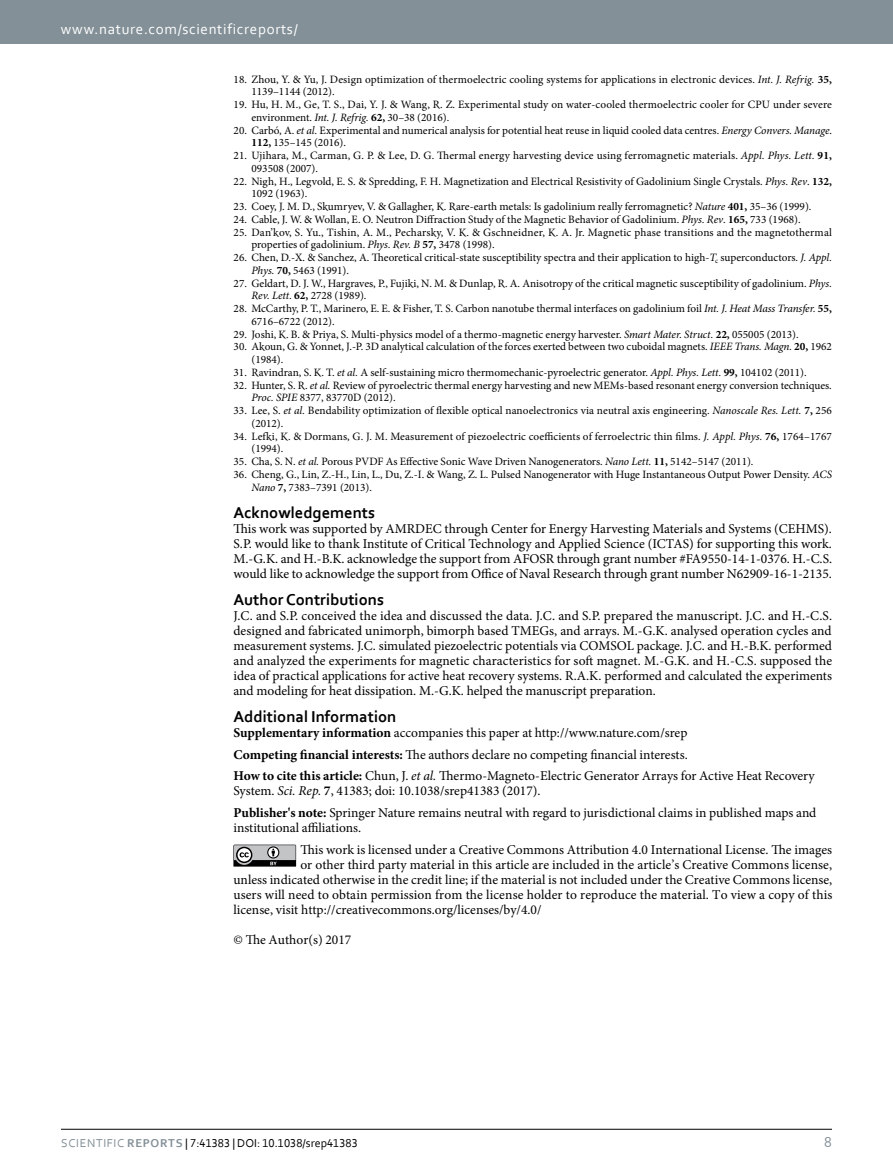
<style>
.page{position:relative;width:893px;height:1174px;background:#fff}
.page>*{position:absolute;margin:0;border:0;box-sizing:border-box;transform-origin:0 0}
.t1{font:700 16.5px "Corbel";color:#000}
.t2{font:15px "Corbel";letter-spacing:.045em;color:#fff}
.t3{font:15px "Corbel";color:#839097}
.t4{font:13.5px/15px "Minion Pro";color:#000;text-align:justify}
.t5{font:12px "Corbel";color:#000}
.t6{font:11.25px/12.8px "Minion Pro";color:#000}
.s1{font-style:italic}
.s2{font-weight:700}
.s3{color:#839097}
.s4{font-weight:700;color:#839097}
</style>
<div class="page">
<div style="left:0;top:0;width:893px;height:43px;background:#839097"></div>
<hr style="left:61px;top:1129px;width:771px;height:1px;background:#000">
<svg style="left:233px;top:844px;width:63px;height:22px"></svg>
<h2 class="t2" style="left:61px;top:19px;width:238px">www.nature.com/scientificreports/</h2>
<p class="t6" style="left:251px;top:73px;width:582px;text-indent:-18px">18. Zhou, Y. &amp; Yu, J. Design optimization of thermoelectric cooling systems for applications in electronic devices. <span class="s1">Int. J. Refrig.</span> <span class="s2">35,<br></span>1139–1144 (2012).</p>
<p class="t6" style="left:251px;top:98px;width:582px;text-indent:-18px">19. Hu, H. M., Ge, T. S., Dai, Y. J. &amp; Wang, R. Z. Experimental study on water-cooled thermoelectric cooler for CPU under severe environment. <span class="s1">Int. J. Refrig.</span> <span class="s2">62,</span> 30–38 (2016).</p>
<p class="t6" style="left:251px;top:124px;width:582px;text-indent:-18px">20. Carbó, A. <span class="s1">et al.</span> Experimental and numerical analysis for potential heat reuse in liquid cooled data centres. <span class="s1">Energy Convers. Manage</span>.<br><span class="s2">112,</span> 135–145 (2016).</p>
<p class="t6" style="left:251px;top:149px;width:582px;text-indent:-18px">21. Ujihara, M., Carman, G. P. &amp; Lee, D. G. Thermal energy harvesting device using ferromagnetic materials. <span class="s1">Appl. Phys. Lett.</span> <span class="s2">91,<br></span>093508 (2007).</p>
<p class="t6" style="left:251px;top:175px;width:582px;text-indent:-18px">22. Nigh, H., Legvold, E. S. &amp; Spredding, F. H. Magnetization and Electrical Resistivity of Gadolinium Single Crystals. <span class="s1">Phys. Rev</span>. <span class="s2">132,<br></span>1092 (1963).</p>
<p class="t6" style="left:234px;top:200px;width:579px">23. Coey, J. M. D., Skumryev, V. &amp; Gallagher, K. Rare-earth metals: Is gadolinium really ferromagnetic? <span class="s1">Nature</span> <span class="s2">401,</span> 35–36 (1999).</p>
<p class="t6" style="left:234px;top:213px;width:569px">24. Cable, J. W. &amp; Wollan, E. O. Neutron Diffraction Study of the Magnetic Behavior of Gadolinium. <span class="s1">Phys. Rev</span>. <span class="s2">165,</span> 733 (1968).</p>
<p class="t6" style="left:251px;top:226px;width:582px;text-indent:-18px">25. Dan’kov, S. Yu., Tishin, A. M., Pecharsky, V. K. &amp; Gschneidner, K. A. Jr. Magnetic phase transitions and the magnetothermal properties of gadolinium. <span class="s1">Phys. Rev. B</span> <span class="s2">57,</span> 3478 (1998).</p>
<p class="t6" style="left:251px;top:251px;width:582px;text-indent:-18px">26. Chen, D.‐X. &amp; Sanchez, A. Theoretical critical‐state susceptibility spectra and their application to high‐<span class="s1">T</span><sub>c</sub> superconductors. <span class="s1">J. Appl.<br>Phys.</span> <span class="s2">70,</span> 5463 (1991).</p>
<p class="t6" style="left:251px;top:277px;width:582px;text-indent:-18px">27. Geldart, D. J. W., Hargraves, P., Fujiki, N. M. &amp; Dunlap, R. A. Anisotropy of the critical magnetic susceptibility of gadolinium. <span class="s1">Phys.<br>Rev. Lett.</span> <span class="s2">62,</span> 2728 (1989).</p>
<p class="t6" style="left:251px;top:302px;width:582px;text-indent:-18px">28. McCarthy, P. T., Marinero, E. E. &amp; Fisher, T. S. Carbon nanotube thermal interfaces on gadolinium foil <span class="s1">Int. J. Heat Mass Transfer.</span> <span class="s2">55,<br></span>6716–6722 (2012).</p>
<p class="t6" style="left:234px;top:328px;width:567px">29. Joshi, K. B. &amp; Priya, S. Multi-physics model of a thermo-magnetic energy harvester. <span class="s1">Smart Mater. Struct.</span> <span class="s2">22,</span> 055005 (2013).</p>
<p class="t6" style="left:251px;top:340px;width:582px;text-indent:-18px">30. Akoun, G. &amp; Yonnet, J.-P. 3D analytical calculation of the forces exerted between two cuboidal magnets. <span class="s1">IEEE Trans. Magn.</span> <span class="s2">20,</span> 1962 (1984).</p>
<p class="t6" style="left:234px;top:366px;width:575px">31. Ravindran, S. K. T. <span class="s1">et al.</span> A self-sustaining micro thermomechanic-pyroelectric generator. <span class="s1">Appl. Phys. Lett.</span> <span class="s2">99,</span> 104102 (2011).</p>
<p class="t6" style="left:251px;top:379px;width:582px;text-indent:-18px">32. Hunter, S. R. <span class="s1">et al.</span> Review of pyroelectric thermal energy harvesting and new MEMs-based resonant energy conversion techniques.<br><span class="s1">Proc. SPIE</span> 8377, 83770D (2012).</p>
<p class="t6" style="left:251px;top:404px;width:582px;text-indent:-18px">33. Lee, S. <span class="s1">et al.</span> Bendability optimization of flexible optical nanoelectronics via neutral axis engineering. <span class="s1">Nanoscale Res. Lett.</span> <span class="s2">7,</span> 256 (2012).</p>
<p class="t6" style="left:251px;top:430px;width:582px;text-indent:-18px">34. Lefki, K. &amp; Dormans, G. J. M. Measurement of piezoelectric coefficients of ferroelectric thin films. <span class="s1">J. Appl. Phys.</span> <span class="s2">76,</span> 1764–1767 (1994).</p>
<p class="t6" style="left:234px;top:455px;width:521px">35. Cha, S. N. <span class="s1">et al.</span> Porous PVDF As Effective Sonic Wave Driven Nanogenerators. <span class="s1">Nano Lett.</span> <span class="s2">11,</span> 5142–5147 (2011).</p>
<p class="t6" style="left:251px;top:468px;width:582px;text-indent:-18px">36. Cheng, G., Lin, Z.-H., Lin, L., Du, Z.-I. &amp; Wang, Z. L. Pulsed Nanogenerator with Huge Instantaneous Output Power Density. <span class="s1">ACS<br>Nano</span> <span class="s2">7,</span> 7383–7391 (2013).</p>
<h1 class="t1" style="left:233px;top:502px;width:143px">Acknowledgements</h1>
<p class="t4" style="left:233px;top:521px;width:600px">This work was supported by AMRDEC through Center for Energy Harvesting Materials and Systems (CEHMS).<br>S.P. would like to thank Institute of Critical Technology and Applied Science (ICTAS) for supporting this work.<br>M.-G.K. and H.-B.K. acknowledge the support from AFOSR through grant number #FA9550-14-1-0376. H.-C.S. would like to acknowledge the support from Office of Naval Research through grant number N62909-16-1-2135.</p>
<h1 class="t1" style="left:233px;top:589px;width:152px">Author Contributions</h1>
<p class="t4" style="left:233px;top:608px;width:600px">J.C. and S.P. conceived the idea and discussed the data. J.C. and S.P. prepared the manuscript. J.C. and H.-C.S. designed and fabricated unimorph, bimorph based TMEGs, and arrays. M.-G.K. analysed operation cycles and measurement systems. J.C. simulated piezoelectric potentials via COMSOL package. J.C. and H.-B.K. performed and analyzed the experiments for magnetic characteristics for soft magnet. M.-G.K. and H.-C.S. supposed the idea of practical applications for active heat recovery systems. R.A.K. performed and calculated the experiments and modeling for heat dissipation. M.-G.K. helped the manuscript preparation.</p>
<h1 class="t1" style="left:233px;top:706px;width:164px">Additional Information</h1>
<p class="t4" style="left:233px;top:721px;width:583px;line-height:21.8px;text-align:left"><span class="s2">Supplementary information</span> accompanies this paper at http://www.nature.com/srep<br><span class="s2">Competing financial interests:</span> The authors declare no competing financial interests.<br><span class="s2">How to cite this article:</span> Chun, J. <span class="s1">et al.</span> Thermo-Magneto-Electric Generator Arrays for Active Heat Recovery</p>
<p class="t4" style="left:233px;top:780px;width:584px;line-height:21.8px">System. <span class="s1">Sci. Rep.</span> <span class="s2">7</span>, 41383; doi: 10.1038/srep41383 (2017).<br><span class="s2">Publisher's note:</span> Springer Nature remains neutral with regard to jurisdictional claims in published maps and</p>
<p class="t4" style="left:300px;top:817px;width:533px;line-height:21.8px;text-indent:-67px">institutional affiliations.<br>This work is licensed under a Creative Commons Attribution 4.0 International License. The images</p>
<p class="t4" style="left:233px;top:857px;width:600px;text-indent:67px">or other third party material in this article are included in the article’s Creative Commons license, unless indicated otherwise in the credit line; if the material is not included under the Creative Commons license, users will need to obtain permission from the license holder to reproduce the material. To view a copy of this license, visit http://creativecommons.org/licenses/by/4.0/</p>
<p class="t4" style="left:233px;top:932px;width:119px">© The Author(s) 2017</p>
<p class="t5" style="left:61px;top:1135px;width:298px"><span class="s3">Scientific</span> <span class="s4">Reports</span> | 7:41383 | DOI: 10.1038/srep41383</p>
<h2 class="t3" style="left:824px;top:1132px;width:9px">8</h2>
</div>
